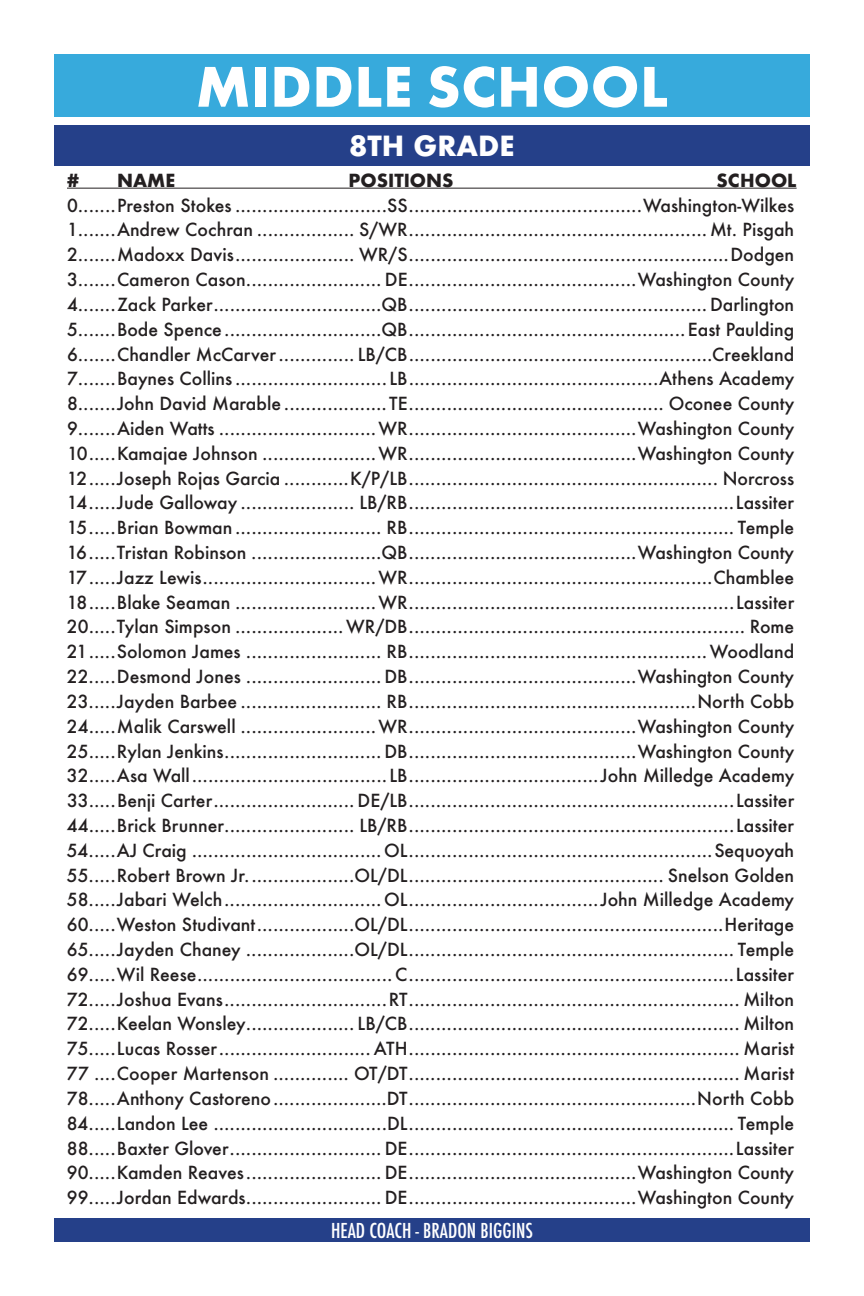
<style>
.page{position:relative;width:864px;height:1296px;background:#fff}
.page>*{position:absolute;margin:0;border:0;box-sizing:border-box;transform-origin:0 0}
.t1{font:700 59.6px "Futura PT";letter-spacing:.01em;color:#fff}
.t2{font:700 27px "Futura";color:#fff}
.t3{font:500 condensed 20px "Futura";color:#fff}
.t4{font:500 17.6px/24.8px "Futura";color:#231f20;text-align:justify}
.t5{font:700 17.6px "Futura";color:#231f20}
</style>
<div class="page">
<div style="left:54px;top:54px;width:756px;height:63px;background:#37aadc"></div>
<div style="left:54px;top:1219px;width:756px;height:23px;background:#254089"></div>
<hr style="left:67px;top:188px;width:730px;height:1px;background:#231f20">
<div style="left:54px;top:125px;width:756px;height:40px;background:#254089"></div>
<h1 class="t1" style="left:196px;top:48px;width:474px">MIDDLE SCHOOL</h1>
<h2 class="t2" style="left:349px;top:127px;width:167px">8TH GRADE</h2>
<p class="t5" style="left:67px;top:167px;width:13px">#</p>
<p class="t5" style="left:117px;top:167px;width:60px">NAME</p>
<p class="t5" style="left:349px;top:167px;width:106px">POSITIONS</p>
<p class="t5" style="left:717px;top:167px;width:82px">SCHOOL</p>
<p class="t4" style="left:67px;top:192px;width:729px">0.......Preston Stokes ............................SS...........................................Washington-Wilkes 1.......Andrew Cochran .................. S/WR.......................................................Mt. Pisgah 2.......Madoxx Davis...................... WR/S...........................................................Dodgen 3.......Cameron Cason......................... DE..........................................Washington County 4.......Zack Parker...............................QB....................................................... Darlington 5.......Bode Spence.............................QB...................................................East Paulding 6.......Chandler McCarver.............. LB/CB........................................................Creekland 7.......Baynes Collins ............................ LB..............................................Athens Academy 8.......John David Marable ................... TE............................................... Oconee County 9.......Aiden Watts .............................WR..........................................Washington County 10.....Kamajae Johnson .....................WR..........................................Washington County 12.....Joseph Rojas Garcia ............K/P/LB......................................................... Norcross 14.....Jude Galloway ..................... LB/RB............................................................Lassiter 15.....Brian Bowman ........................... RB............................................................ Temple 16.....Tristan Robinson ........................QB..........................................Washington County 17.....Jazz Lewis................................WR........................................................Chamblee 18.....Blake Seaman ..........................WR............................................................Lassiter 20.....Tylan Simpson ....................WR/DB.............................................................. Rome 21.....Solomon James ......................... RB.......................................................Woodland 22.....Desmond Jones ......................... DB..........................................Washington County 23.....Jayden Barbee .......................... RB.....................................................North Cobb 24.....Malik Carswell .........................WR..........................................Washington County 25.....Rylan Jenkins............................. DB..........................................Washington County 32.....Asa Wall.................................... LB...................................John Milledge Academy 33.....Benji Carter.......................... DE/LB............................................................Lassiter 44.....Brick Brunner........................ LB/RB............................................................Lassiter 54.....AJ Craig ...................................OL........................................................Sequoyah 55.....Robert Brown Jr....................OL/DL............................................... Snelson Golden 58.....Jabari Welch.............................OL...................................John Milledge Academy 60.....Weston Studivant..................OL/DL..........................................................Heritage 65.....Jayden Chaney ....................OL/DL............................................................ Temple 69.....Wil Reese.................................... C............................................................Lassiter 72.....Joshua Evans..............................RT............................................................. Milton 72.....Keelan Wonsley.................... LB/CB............................................................. Milton 75.....Lucas Rosser............................ ATH............................................................. Marist 77 ....Cooper Martenson .............. OT/DT............................................................. Marist 78.....Anthony Castoreno.....................DT.....................................................North Cobb 84.....Landon Lee ................................DL............................................................ Temple 88.....Baxter Glover............................ DE............................................................Lassiter 90.....Kamden Reaves ......................... DE..........................................Washington County 99.....Jordan Edwards......................... DE..........................................Washington County</p>
<p class="t3" style="left:331px;top:1218px;width:203px">HEAD COACH - BRADON BIGGINS</p>
</div>
